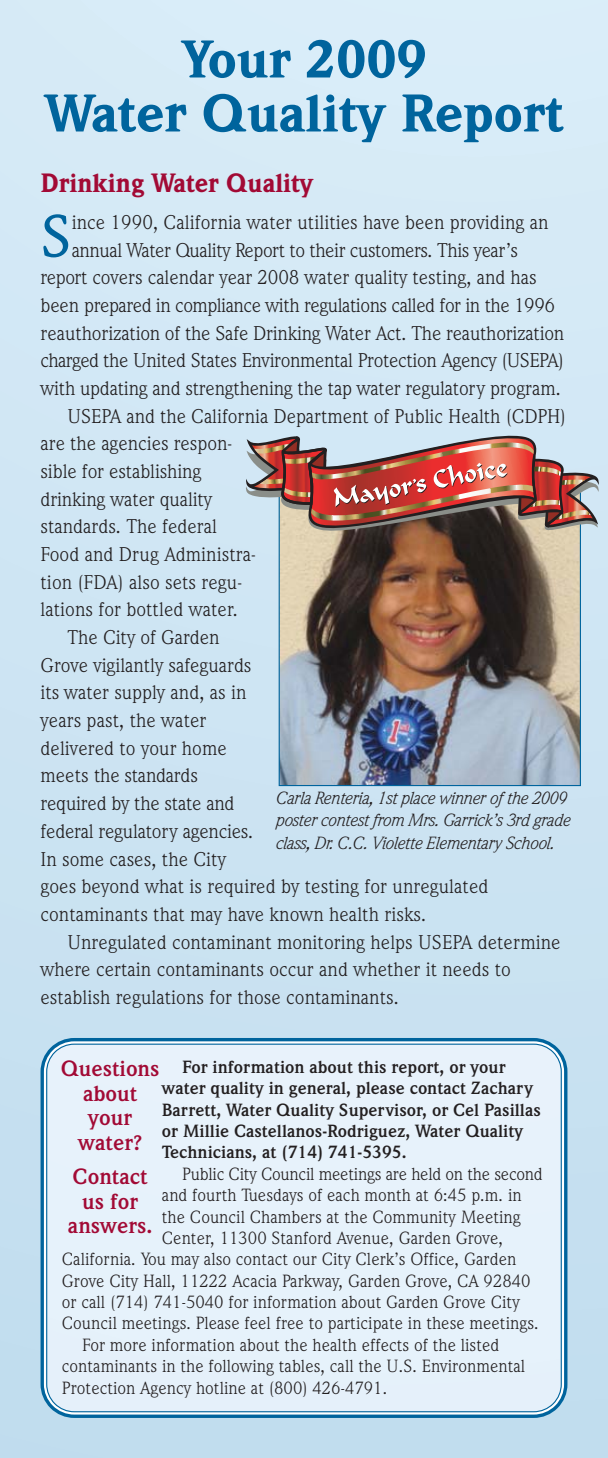
<style>
.page{position:relative;width:608px;height:1458px;background:#fff}
.page>*{position:absolute;margin:0;border:0;box-sizing:border-box;transform-origin:0 0}
.t1{font:500 60.75px "Weidemann IT Cby BT";color:#00649d}
.t2{font:900 54px/54px "Weidemann IT Cby BT";color:#00649d;text-align:center}
.t3{font:900 27px "Weidemann IT Cby BT";color:#a20a35;scale:.95 1}
.t4{font:700 22.5px/24.8px "Weidemann IT Cby BT";color:#a20a35;text-align:center}
.t5{font:20.25px "Weidemann IT Cby BT";letter-spacing:-.005em;color:#231f20}
.t6{font:20.25px "Weidemann IT Cby BT";letter-spacing:-.025em;color:#231f20}
.t7{font:18px "Weidemann IT Cby BT";color:#231f20}
.t8{font:700 18px "Weidemann IT Cby BT";color:#231f20}
.t9{font:italic 18px/22.5px "Weidemann IT Cby BT";letter-spacing:-.025em;color:#231f20}
</style>
<div class="page">
<div style="left:0;top:0;width:608px;height:1458px;background:linear-gradient(to bottom,#d9ecf8,#c0dcee)"></div>
<svg style="left:39px;top:1037px;width:530px;height:383px"></svg>
<div style="left:46px;top:1043px;width:516px;height:370px;background:#e6f2fb"></div>
<img style="left:280px;top:531px;width:298px;height:253px">
<img style="left:246px;top:436px;width:352px;height:95px">
<p class="t2" style="left:44px;top:37px;width:520px">Your 2009<br>Water Quality Report</p>
<p class="t3" style="left:40px;top:174px;width:288px">Drinking Water Quality</p>
<p class="t1" style="left:40px;top:215px;width:33px">S</p>
<p class="t5" style="left:72px;top:215px;width:478px">ince 1990, California water utilities have been providing an</p>
<p class="t6" style="left:72px;top:243px;width:448px">annual Water Quality Report to their customers. This year’s</p>
<p class="t5" style="left:40px;top:270px;width:497px">report covers calendar year 2008 water quality testing, and has</p>
<p class="t6" style="left:40px;top:298px;width:516px">been pre pared in compliance with regulations called for in the 1996</p>
<p class="t5" style="left:40px;top:326px;width:525px">reauthor i zation of the Safe Drinking Water Act. The reauthoriza tion</p>
<p class="t5" style="left:40px;top:353px;width:525px">charged the United States Environmental Protection Agency (USEPA)</p>
<p class="t5" style="left:40px;top:381px;width:522px">with updating and strengthening the tap water regulatory program.</p>
<p class="t5" style="left:67px;top:409px;width:500px">USEPA and the California Department of Public Health (CDPH)</p>
<p class="t5" style="left:40px;top:437px;width:193px">are the agencies respon -</p>
<p class="t5" style="left:40px;top:464px;width:162px">sible for estab lishing</p>
<p class="t5" style="left:40px;top:492px;width:173px">drinking water quality</p>
<p class="t5" style="left:40px;top:520px;width:178px">standards. The federal</p>
<p class="t5" style="left:40px;top:547px;width:217px">Food and Drug Admini stra -</p>
<p class="t5" style="left:40px;top:575px;width:203px">tion (FDA) also sets regu -</p>
<p class="t5" style="left:40px;top:603px;width:199px">lations for bottled water.</p>
<p class="t5" style="left:67px;top:630px;width:153px">The City of Garden</p>
<p class="t5" style="left:40px;top:658px;width:212px">Grove vigilantly safeguards</p>
<p class="t5" style="left:40px;top:686px;width:207px">its water supply and, as in</p>
<p class="t5" style="left:40px;top:713px;width:167px">years past, the water</p>
<p class="t5" style="left:40px;top:741px;width:188px">delivered to your home</p>
<p class="t5" style="left:40px;top:769px;width:159px">meets the standards</p>
<p class="t5" style="left:40px;top:796px;width:195px">required by the state and</p>
<p class="t5" style="left:40px;top:824px;width:214px">federal regulatory agencies.</p>
<p class="t5" style="left:40px;top:852px;width:187px">In some cases, the City</p>
<p class="t5" style="left:40px;top:879px;width:449px">goes beyond what is required by testing for unregulated</p>
<p class="t5" style="left:40px;top:907px;width:387px">contaminants that may have known health risks.</p>
<p class="t5" style="left:67px;top:935px;width:494px">Unregulated contaminant monitoring helps USEPA determine</p>
<p class="t5" style="left:40px;top:962px;width:472px">where certain contaminants occur and whether it needs to</p>
<p class="t5" style="left:40px;top:990px;width:360px">establish regulations for those contaminants.</p>
<p class="t9" style="left:276px;top:788px;width:296px">Carla Renteria, 1st place winner of the 2009 poster contest from Mrs. Garrick’s 3rd grade class, Dr. C.C. Violette Elementary School.</p>
<p class="t4" style="left:61px;top:1058px;width:100px">Questions about your water?</p>
<p class="t4" style="left:68px;top:1166px;width:86px">Contact us for answers.</p>
<p class="t8" style="left:182px;top:1061px;width:325px">For information about this report, or your</p>
<p class="t8" style="left:162px;top:1082px;width:372px">water quality in general, please contact Zachary</p>
<p class="t8" style="left:162px;top:1103px;width:380px">Barrett, Water Quality Supervisor, or Cel Pasillas</p>
<p class="t8" style="left:162px;top:1125px;width:362px">or Millie Castellanos-Rodriguez, Water Quality</p>
<p class="t8" style="left:162px;top:1146px;width:246px">Technicians, at (714) 741-5395.</p>
<p class="t7" style="left:182px;top:1167px;width:362px">Public City Council meetings are held on the second</p>
<p class="t7" style="left:162px;top:1189px;width:361px">and fourth Tuesdays of each month at 6:45 p.m. in</p>
<p class="t7" style="left:162px;top:1210px;width:360px">the Council Chambers at the Community Meeting</p>
<p class="t7" style="left:162px;top:1232px;width:343px">Center, 11300 Stanford Avenue, Garden Grove,</p>
<p class="t7" style="left:62px;top:1253px;width:456px">California. You may also contact our City Clerk’s Office, Garden</p>
<p class="t7" style="left:62px;top:1274px;width:470px">Grove City Hall, 11222 Acacia Park way, Garden Grove, CA 92840</p>
<p class="t7" style="left:62px;top:1296px;width:459px">or call (714) 741-5040 for informa tion about Garden Grove City</p>
<p class="t7" style="left:62px;top:1317px;width:478px">Council meetings. Please feel free to participate in these meetings.</p>
<p class="t7" style="left:82px;top:1338px;width:418px">For more information about the health effects of the listed</p>
<p class="t7" style="left:62px;top:1360px;width:465px">contaminants in the following tables, call the U.S. Environ mental</p>
<p class="t7" style="left:62px;top:1381px;width:327px">Protection Agency hotline at (800) 426-4791.</p>
</div>
